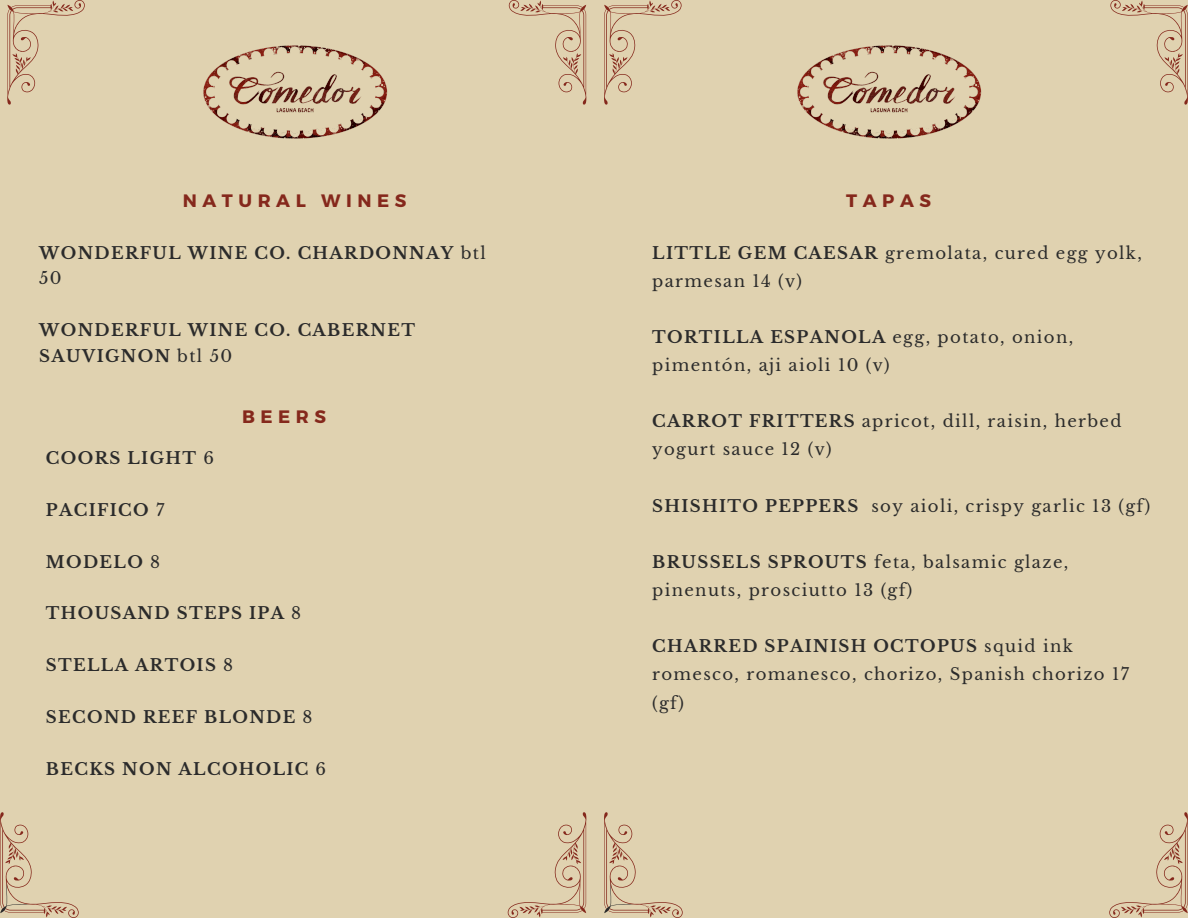
<style>
.page{position:relative;width:1188px;height:918px;background:#e0d2b0}
.page>*{position:absolute;margin:0;border:0;box-sizing:border-box;transform-origin:0 0}
.t1{font:700 18px "Montserrat";letter-spacing:.31em;color:#85281c}
.t2{font:16.5px/28.2px "Libre Baskerville";letter-spacing:.08em;color:#2b2b2b}
.t3{font:700 16.5px/25.8px "Libre Baskerville";letter-spacing:.08em;color:#2b2b2b}
.s1{font-weight:400}
.s2{font-weight:700}
</style>
<div class="page">
<img style="left:203px;top:45px;width:185px;height:94px">
<svg style="left:0;top:812px;width:79px;height:106px"></svg>
<svg style="left:508px;top:812px;width:78px;height:106px"></svg>
<svg style="left:7px;top:0;width:78px;height:105px"></svg>
<svg style="left:509px;top:0;width:77px;height:105px"></svg>
<img style="left:797px;top:45px;width:185px;height:94px">
<svg style="left:604px;top:812px;width:79px;height:106px"></svg>
<svg style="left:1110px;top:812px;width:78px;height:106px"></svg>
<svg style="left:604px;top:0;width:78px;height:105px"></svg>
<svg style="left:1110px;top:0;width:78px;height:105px"></svg>
<p class="t1" style="left:183px;top:189px;width:225px">NATURAL WINES</p>
<p class="t3" style="left:39px;top:240px;width:448px">WONDERFUL WINE CO. CHARDONNAY <span class="s1">btl<br>50</span></p>
<p class="t3" style="left:39px;top:317px;width:377px">WONDERFUL WINE CO. CABERNET<br>SAUVIGNON <span class="s1">btl 50</span></p>
<p class="t1" style="left:242px;top:405px;width:86px">BEERS</p>
<p class="t3" style="left:46px;top:446px;width:170px">COORS LIGHT <span class="s1">6</span></p>
<p class="t3" style="left:46px;top:497px;width:120px">PACIFICO <span class="s1">7</span></p>
<p class="t3" style="left:46px;top:549px;width:116px">MODELO <span class="s1">8</span></p>
<p class="t3" style="left:46px;top:601px;width:257px">THOUSAND STEPS IPA <span class="s1">8</span></p>
<p class="t3" style="left:46px;top:653px;width:189px">STELLA ARTOIS <span class="s1">8</span></p>
<p class="t3" style="left:46px;top:704px;width:268px">SECOND REEF BLONDE <span class="s1">8</span></p>
<p class="t3" style="left:46px;top:756px;width:282px">BECKS NON ALCOHOLIC <span class="s1">6</span></p>
<p class="t1" style="left:846px;top:189px;width:86px">TAPAS</p>
<p class="t2" style="left:652px;top:239px;width:491px"><span class="s2">LITTLE GEM CAESAR</span> gremolata, cured egg yolk, parmesan 14 (v)</p>
<p class="t2" style="left:652px;top:323px;width:423px"><span class="s2">TORTILLA ESPANOLA</span> egg, potato, onion, pimentón, aji aioli 10 (v)</p>
<p class="t2" style="left:652px;top:407px;width:471px"><span class="s2">CARROT FRITTERS</span> apricot, dill, raisin, herbed yogurt sauce 12 (v)</p>
<p class="t2" style="left:652px;top:492px;width:500px"><span class="s2">SHISHITO PEPPERS</span> soy aioli, crispy garlic 13 (gf)</p>
<p class="t2" style="left:652px;top:548px;width:418px"><span class="s2">BRUSSELS SPROUTS</span> feta, balsamic glaze, pinenuts, prosciutto 13 (gf)</p>
<p class="t2" style="left:652px;top:632px;width:478px"><span class="s2">CHARRED SPAINISH OCTOPUS</span> squid ink romesco, romanesco, chorizo, Spanish chorizo 17 (gf)</p>
</div>
